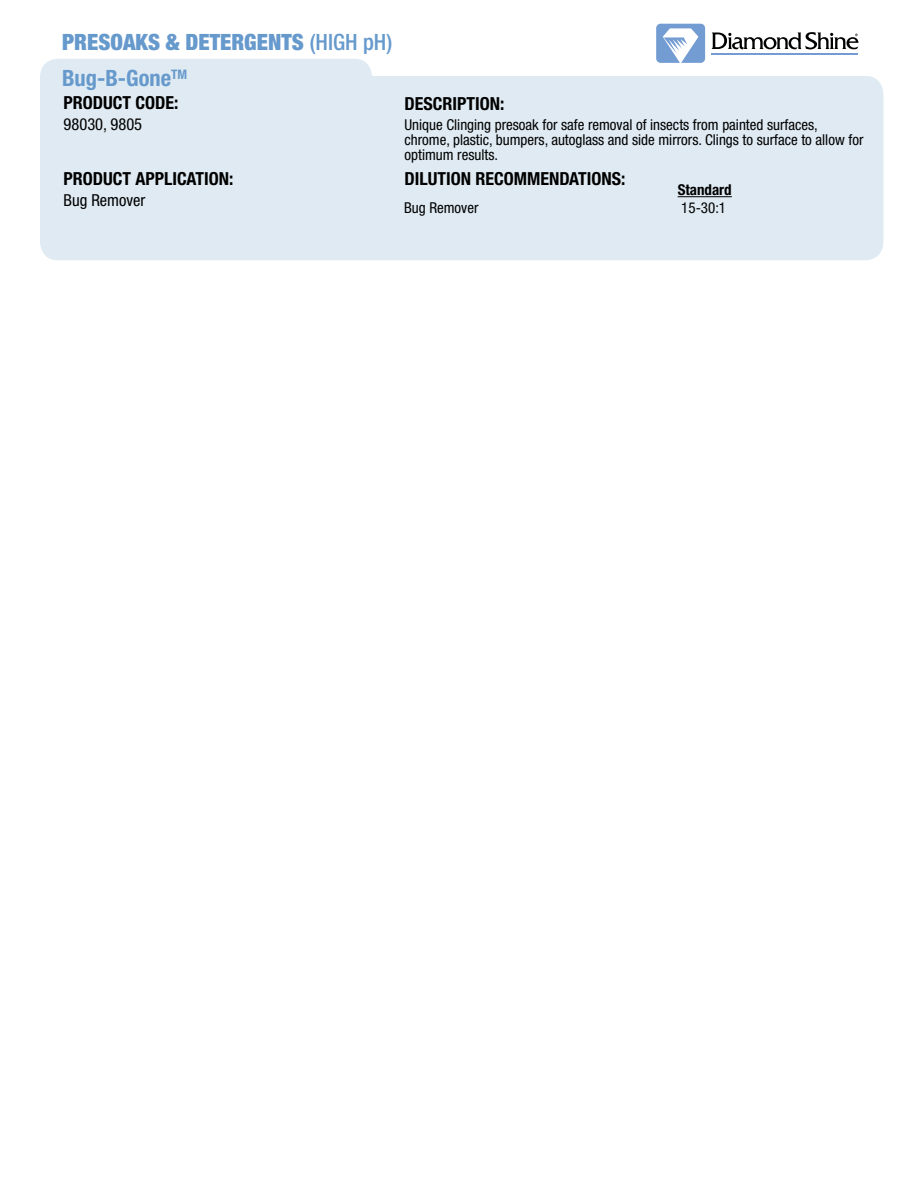
<style>
.page{position:relative;width:918px;height:1188px;background:#fff}
.page>*{position:absolute;margin:0;border:0;box-sizing:border-box;transform-origin:0 0}
.t1{font:900 condensed 22.5px "Helvetica Neue LT Std";color:#69c}
.t2{font:700 condensed 22.5px "Helvetica Neue LT Std";color:#69c}
.t3{font:700 condensed 18px "Helvetica Neue LT Std";color:#000}
.t4{font:condensed 16.5px "Helvetica Neue LT Std";color:#000}
.t5{font:condensed 15px/15px "Helvetica Neue LT Std";color:#000}
.t6{font:700 condensed 15px "Helvetica Neue LT Std";color:#000}
.s1{font-weight:500}
</style>
<div class="page">
<div style="left:40px;top:59px;width:843px;height:201px;background:#dfeaf2"></div>
<hr style="left:711px;top:53px;width:147px;height:2px;background:#739cd2">
<svg style="left:712px;top:32px;width:146px;height:17px"></svg>
<svg style="left:656px;top:24px;width:49px;height:39px"></svg>
<hr style="left:678px;top:196px;width:54px;height:1px;background:#000">
<h1 class="t1" style="left:62px;top:29px;width:332px">PRESOAKS &amp; DETERGENTS <span class="s1">(HIGH pH)</span></h1>
<h1 class="t2" style="left:62px;top:65px;width:127px">Bug-B-Gone<sup>TM</sup></h1>
<p class="t3" style="left:64px;top:92px;width:116px">PRODUCT CODE:</p>
<p class="t4" style="left:64px;top:115px;width:80px">98030, 9805</p>
<p class="t3" style="left:405px;top:93px;width:101px">DESCRIPTION:</p>
<p class="t5" style="left:405px;top:117px;width:460px">Unique Clinging presoak for safe removal of insects from painted surfaces, chrome, plastic, bumpers, autoglass and side mirrors. Clings to surface to allow for optimum results.</p>
<p class="t3" style="left:64px;top:168px;width:171px">PRODUCT APPLICATION:</p>
<p class="t3" style="left:405px;top:167px;width:222px">DILUTION RECOMMENDATIONS:</p>
<p class="t4" style="left:64px;top:190px;width:83px">Bug Remover</p>
<p class="t6" style="left:678px;top:181px;width:56px">Standard</p>
<p class="t5" style="left:404px;top:200px;width:76px">Bug Remover</p>
<p class="t5" style="left:681px;top:200px;width:46px">15-30:1</p>
</div>
